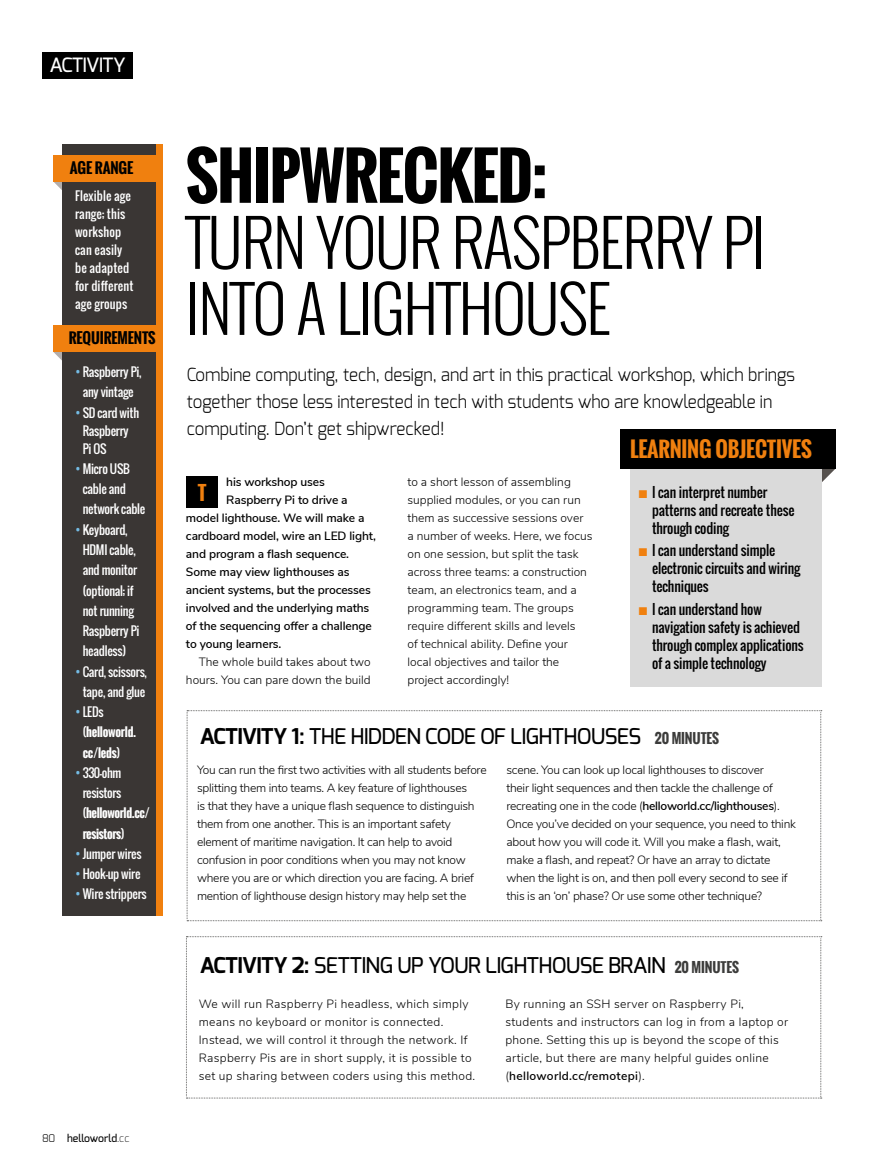
<style>
.page{position:relative;width:893px;height:1174px;background:#fff}
.page>*{position:absolute;margin:0;border:0;box-sizing:border-box;transform-origin:0 0}
.t1{font:300 63px/66px "Oswald";letter-spacing:-.02em;color:#000}
.t2{font:700 63px "Oswald";letter-spacing:-.02em;color:#000}
.t3{font:500 21.75px "Exo";letter-spacing:-.03em;color:#000}
.t4{font:700 21px "Oswald";letter-spacing:-.01em;color:#f0800f}
.t5{font:500 19.65px "Exo";letter-spacing:-.04em;color:#fff}
.t6{font:700 19.5px "Oswald";color:#f0800f}
.t7{font:300 18px/27px "Exo";color:#000;scale:.94 1}
.t8{font:700 14.4px "Oswald";letter-spacing:-.01em;color:#000}
.t9{font:13.5px/18px "Oswald";letter-spacing:-.01em;color:#000}
.t10{font:300 12px/18px "Nunito Sans";letter-spacing:-.005em;color:#000}
.t11{font:300 12px/18px "Nunito Sans";letter-spacing:.025em;color:#000}
.t12{font:600 12px "Nunito Sans";letter-spacing:-.01em;color:#000}
.t13{font:12px/20.2px "Oswald";letter-spacing:-.02em;color:#fff}
.t14{font:12px/18px "Oswald";letter-spacing:.01em;color:#fff}
.t15{font:700 12px/20.2px "Oswald";letter-spacing:-.03em;color:#fff}
.t16{font:500 10.5px "Exo";letter-spacing:-.01em;color:#000}
.s1{color:#74bce5}
.s2{font-weight:400;color:#74bce5}
.s3{font-weight:400}
.s4{font-weight:300}
.s5{font-weight:200}
.s6{color:#f0800f}
.s7{font-weight:700}
.s8{font-family:"Oswald";font-weight:700;font-size:13.5px;color:#3c3c3b}
.s9{font-weight:600}
</style>
<div class="page">
<div style="left:43px;top:52px;width:90px;height:26px;background:#000"></div>
<svg style="left:53px;top:352px;width:10px;height:21px"></svg>
<svg style="left:53px;top:181px;width:10px;height:22px"></svg>
<div style="left:63px;top:144px;width:99px;height:772px;background:#3a3634"></div>
<div style="left:156px;top:144px;width:7px;height:772px;background:#f0800f"></div>
<div style="left:53px;top:325px;width:109px;height:27px;background:#f0800f"></div>
<div style="left:53px;top:155px;width:109px;height:26px;background:#f0800f"></div>
<div style="left:186px;top:476px;width:32px;height:32px;background:#000"></div>
<svg style="left:187px;top:710px;width:635px;height:211px"></svg>
<svg style="left:186px;top:936px;width:636px;height:162px"></svg>
<svg style="left:821px;top:469px;width:14px;height:22px"></svg>
<div style="left:630px;top:437px;width:191px;height:250px;background:#dadada"></div>
<div style="left:620px;top:429px;width:215px;height:40px;background:#000"></div>
<h3 class="t5" style="left:50px;top:53px;width:77px">ACTIVITY</h3>
<p class="t8" style="left:70px;top:157px;width:65px">AGE RANGE</p>
<p class="t14" style="left:75px;top:186px;width:60px">Flexible age range; this workshop can easily be adapted for different age groups</p>
<p class="t8" style="left:69px;top:327px;width:88px">REQUIREMENTS</p>
<p class="t13" style="left:75px;top:362px;width:68px;text-align:center"><span class="s1">•</span> Raspberry Pi, any vintage</p>
<p class="t13" style="left:83px;top:403px;width:58px;line-height:18px;text-indent:-8px"><span class="s1">•</span> SD card with<br>Raspberry<br>Pi OS</p>
<p class="t13" style="left:83px;top:458px;width:64px;text-indent:-8px"><span class="s1">•</span> Micro USB cable and network cable</p>
<p class="t13" style="left:83px;top:519px;width:58px;text-indent:-8px"><span class="s1">•</span> Keyboard,<br>HDMI cable, and monitor (optional; if not running<br>Raspberry Pi headless)</p>
<p class="t13" style="left:75px;top:661px;width:73px;text-align:center"><span class="s1">•</span> Card, scissors, tape, and glue</p>
<p class="t15" style="left:83px;top:702px;width:55px;text-indent:-8px"><span class="s2">•</span> <span class="s3">LEDs (</span>helloworld. cc/leds<span class="s3">)</span></p>
<p class="t15" style="left:83px;top:762px;width:69px;text-indent:-8px"><span class="s2">•</span> <span class="s3">330-ohm resistors (</span>helloworld.cc/ resistors<span class="s3">)</span></p>
<p class="t13" style="left:75px;top:843px;width:68px"><span class="s1">•</span> Jumper wires</p>
<p class="t13" style="left:75px;top:863px;width:67px"><span class="s1">•</span> Hook-up wire</p>
<p class="t13" style="left:75px;top:884px;width:73px"><span class="s1">•</span> Wire strippers</p>
<p class="t16" style="left:42px;top:1132px;width:89px"><span class="s4">80</span> helloworld<span class="s5">.cc</span></p>
<h1 class="t2" style="left:186px;top:128px;width:363px">SHIPWRECKED:</h1>
<h1 class="t1" style="left:186px;top:209px;width:581px">TURN YOUR RASPBERRY PI<br>INTO A LIGHTHOUSE</h1>
<h3 class="t7" style="left:187px;top:361px;width:649px">Combine computing, tech, design, and art in this practical workshop, which brings together those less interested in tech with students who are knowledgeable in computing. Don’t get shipwrecked!</h3>
<h3 class="t4" style="left:630px;top:434px;width:183px">LEARNING OBJECTIVES</h3>
<p class="t9" style="left:652px;top:483px;width:144px;text-indent:-13px"><span class="s6">■</span> I can interpret number patterns and recreate these through coding</p>
<p class="t9" style="left:652px;top:541px;width:150px;text-indent:-13px"><span class="s6">■</span> I can understand simple electronic circuits and wiring techniques</p>
<p class="t9" style="left:652px;top:600px;width:153px;text-indent:-13px"><span class="s6">■</span> I can understand how navigation safety is achieved through complex applications of a simple technology</p>
<p class="t10" style="left:407px;top:472px;width:186px">to a short lesson of assembling supplied modules, or you can run them as successive sessions over a number of weeks. Here, we focus on one session, but split the task across three teams: a construction team, an electronics team, and a programming team. The groups require different skills and levels<br>of technical ability. Define your local objectives and tailor the project accordingly!</p>
<p class="t12" style="left:226px;top:473px;width:100px">his workshop uses</p>
<p class="t12" style="left:226px;top:491px;width:123px">Raspberry Pi to drive a</p>
<p class="t12" style="left:186px;top:509px;width:180px">model lighthouse. We will make a</p>
<p class="t12" style="left:186px;top:527px;width:192px">cardboard model, wire an LED light,</p>
<p class="t12" style="left:186px;top:545px;width:165px">and program a flash sequence.</p>
<p class="t12" style="left:186px;top:563px;width:165px">Some may view lighthouses as</p>
<p class="t12" style="left:186px;top:581px;width:186px">ancient systems, but the processes</p>
<p class="t12" style="left:186px;top:599px;width:185px">involved and the underlying maths</p>
<p class="t12" style="left:186px;top:617px;width:187px">of the sequencing offer a challenge</p>
<p class="t12" style="left:186px;top:635px;width:97px">to young learners.</p>
<p class="t10" style="left:186px;top:652px;width:186px;text-align:right">The whole build takes about two hours. You can pare down the build</p>
<h3 class="t6" style="left:198px;top:478px;width:10px">T</h3>
<h2 class="t3" style="left:200px;top:722px;width:521px"><span class="s7">ACTIVITY 1:</span> THE HIDDEN CODE OF LIGHTHOUSES <span class="s8">20 MINUTES</span></h2>
<p class="t10" style="left:197px;top:760px;width:291px">You can run the first two activities with all students before splitting them into teams. A key feature of lighthouses<br>is that they have a unique flash sequence to distinguish them from one another. This is an important safety element of maritime navigation. It can help to avoid confusion in poor conditions when you may not know where you are or which direction you are facing. A brief mention of lighthouse design history may help set the</p>
<p class="t10" style="left:506px;top:760px;width:291px">scene. You can look up local lighthouses to discover<br>their light sequences and then tackle the challenge of recreating one in the code (<span class="s9">helloworld.cc/lighthouses</span>).<br>Once you’ve decided on your sequence, you need to think about how you will code it. Will you make a flash, wait, make a flash, and repeat? Or have an array to dictate when the light is on, and then poll every second to see if this is an ‘on’ phase? Or use some other technique?</p>
<h2 class="t3" style="left:200px;top:951px;width:541px"><span class="s7">ACTIVITY 2:</span> SETTING UP YOUR LIGHTHOUSE BRAIN <span class="s8">20 MINUTES</span></h2>
<p class="t11" style="left:199px;top:994px;width:278px">We will run Raspberry Pi headless, which simply means no keyboard or monitor is connected.<br>Instead, we will control it through the network. If Raspberry Pis are in short supply, it is possible to set up sharing between coders using this method.</p>
<p class="t11" style="left:505px;top:994px;width:284px">By running an SSH server on Raspberry Pi, students and instructors can log in from a laptop or phone. Setting this up is beyond the scope of this article, but there are many helpful guides online (<span class="s9">helloworld.cc/remotepi</span>).</p>
</div>
